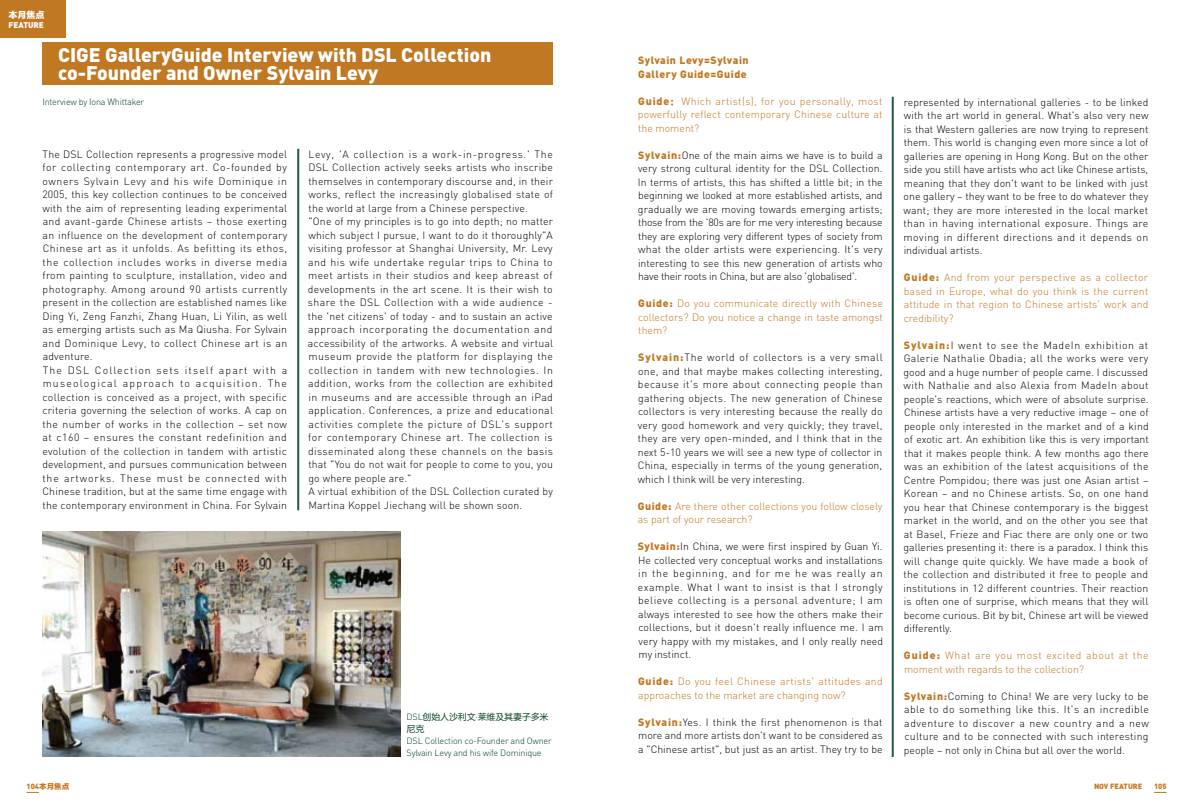
<style>
.page{position:relative;width:1191px;height:808px;background:#fff}
.page>*{position:absolute;margin:0;border:0;box-sizing:border-box;transform-origin:0 0}
.t1{font:900 19.5px/18px "DIN";color:#fff}
.t2{font:300 10.5px/13.5px "DIN";letter-spacing:.025em;color:#000;text-align:justify}
.t3{font:300 10.5px/13.5px "DIN";color:#c17822;text-align:justify}
.t4{font:900 10.5px/13.5px "DIN";letter-spacing:.05em;color:#c17822}
.t5{font:300 9px/12px "DIN";letter-spacing:-.02em;color:#004121}
.t6{font:9px/12px "FZLTHK GBK1 0";letter-spacing:-.02em;color:#004121}
.t7{font:9px "FZLTTHK GBK1 0";color:#fff}
.t8{font:900 8.25px "DIN";color:#fff}
.t9{font:900 7.5px "DIN";color:#c17822}
.t10{font:7.5px "FZLTTHK GBK1 0";color:#c17822}
.s1{font-family:"DIN";font-weight:900}
.s2{font-family:"DIN";font-weight:300}
.s3{font-weight:900}
.s4{font-family:"FZLTTHK GBK1 0";font-weight:400}
.s5{font-weight:900;color:#c17822}
</style>
<div class="page">
<div style="left:0;top:0;width:66px;height:37px;background:#c17822"></div>
<svg style="left:26px;top:792px;width:13px;height:1px"></svg>
<svg style="left:1154px;top:792px;width:12px;height:1px"></svg>
<div style="left:43px;top:43px;width:510px;height:42px;background:#c17822"></div>
<hr style="left:298px;top:149px;width:1px;height:361px;background:#004121">
<hr style="left:297px;top:149px;width:1px;height:361px;background:#004121">
<hr style="left:893px;top:97px;width:1px;height:660px;background:#004121">
<hr style="left:892px;top:97px;width:1px;height:660px;background:#004121">
<img style="left:43px;top:531px;width:357px;height:226px">
<p class="t7" style="left:9px;top:9px;width:37px">本月焦点</p>
<p class="t8" style="left:9px;top:19px;width:37px">FEATURE</p>
<h1 class="t1" style="left:58px;top:45px;width:435px">CIGE GalleryGuide Interview with DSL Collection co-Founder and Owner Sylvain Levy</h1>
<p class="t5" style="left:43px;top:96px;width:103px">Interview by Iona Whittaker</p>
<p class="t2" style="left:42px;top:147px;width:246px;text-align:left">The DSL Collection represents a progressive model for collecting contemporary art. Co-founded by owners Sylvain Levy and his wife Dominique in 2005, this key collection continues to be conceived with the aim of representing leading experimental and avant-garde Chinese artists – those exerting an influence on the development of contemporary Chinese art as it unfolds. As befitting its ethos, the collection includes works in diverse media from painting to sculpture, installation, video and photography. Among around 90 artists currently present in the collection are established names like Ding Yi, Zeng Fanzhi, Zhang Huan, Li Yilin, as well as emerging artists such as Ma Qiusha. For Sylvain and Dominique Levy, to collect Chinese art is an adventure.<br>The DSL Collection sets itself apart with a museological approach to acquisition. The collection is conceived as a project, with specific criteria governing the selection of works. A cap on the number of works in the collection – set now at c160 – ensures the constant redefinition and evolution of the collection in tandem with artistic development, and pursues communication between the artworks. These must be connected with Chinese tradition, but at the same time engage with the contemporary environment in China. For Sylvain</p>
<p class="t2" style="left:308px;top:147px;width:247px;text-align:left">Levy, 'A collection is a work-in-progress.' The DSL Collection actively seeks artists who inscribe themselves in contemporary discourse and, in their works, reflect the increasingly globalised state of the world at large from a Chinese perspective.<br>"One of my principles is to go into depth; no matter which subject I pursue, I want to do it thoroughly"A visiting professor at Shanghai University, Mr. Levy and his wife undertake regular trips to China to meet artists in their studios and keep abreast of developments in the art scene. It is their wish to share the DSL Collection with a wide audience - the 'net citizens' of today - and to sustain an active approach incorporating the documentation and accessibility of the artworks. A website and virtual museum provide the platform for displaying the collection in tandem with new technologies. In addition, works from the collection are exhibited in museums and are accessible through an iPad application. Conferences, a prize and educational activities complete the picture of DSL's support for contemporary Chinese art. The collection is disseminated along these channels on the basis that "You do not wait for people to come to you, you go where people are."<br>A virtual exhibition of the DSL Collection curated by Martina Koppel Jiechang will be shown soon.</p>
<p class="t10" style="left:26px;top:783px;width:44px"><span class="s1">104</span> 本月焦点</p>
<p class="t6" style="left:406px;top:711px;width:143px"><span class="s2">DSL</span>创始人沙利文<span class="s2">·</span>莱维及其妻子多米尼克</p>
<p class="t5" style="left:406px;top:734px;width:147px">DSL Collection co-Founder and Owner<br>Sylvain Levy and his wife Dominique</p>
<p class="t4" style="left:638px;top:53px;width:112px">Sylvain Levy=Sylvain<br>Gallery Guide=Guide</p>
<p class="t3" style="left:638px;top:94px;width:246px"><span class="s3">Guide</span><span class="s4">：</span>Which artist(s), for you personally, most powerfully reflect contemporary Chinese culture at the moment?</p>
<p class="t2" style="left:638px;top:148px;width:246px"><span class="s5">Sylvain:</span>One of the main aims we have is to build a very strong cultural identity for the DSL Collection.<br>In terms of artists, this has shifted a little bit; in the beginning we looked at more established artists, and gradually we are moving towards emerging artists; those from the '80s are for me very interesting because they are exploring very different types of society from what the older artists were experiencing. It's very interesting to see this new generation of artists who have their roots in China, but are also 'globalised'.</p>
<p class="t3" style="left:638px;top:297px;width:246px"><span class="s3">Guide:</span> Do you communicate directly with Chinese collectors? Do you notice a change in taste amongst them?</p>
<p class="t2" style="left:638px;top:351px;width:246px"><span class="s5">Sylvain:</span>The world of collectors is a very small one, and that maybe makes collecting interesting, because it's more about connecting people than gathering objects. The new generation of Chinese collectors is very interesting because the really do very good homework and very quickly; they travel, they are very open-minded, and I think that in the next 5-10 years we will see a new type of collector in China, especially in terms of the young generation, which I think will be very interesting.</p>
<p class="t3" style="left:638px;top:499px;width:246px"><span class="s3">Guide:</span> Are there other collections you follow closely as part of your research?</p>
<p class="t2" style="left:638px;top:540px;width:247px"><span class="s5">Sylvain:</span>In China, we were first inspired by Guan Yi.<br>He collected very conceptual works and installations in the beginning, and for me he was really an example. What I want to insist is that I strongly believe collecting is a personal adventure; I am always interested to see how the others make their collections, but it doesn't really influence me. I am very happy with my mistakes, and I only really need my instinct.</p>
<p class="t3" style="left:638px;top:675px;width:246px"><span class="s3">Guide:</span> Do you feel Chinese artists' attitudes and approaches to the market are changing now?</p>
<p class="t2" style="left:638px;top:715px;width:246px"><span class="s5">Sylvain:</span>Yes. I think the first phenomenon is that more and more artists don't want to be considered as a "Chinese artist", but just as an artist. They try to be</p>
<p class="t2" style="left:903px;top:95px;width:246px">represented by international galleries - to be linked with the art world in general. What's also very new is that Western galleries are now trying to represent them. This world is changing even more since a lot of galleries are opening in Hong Kong. But on the other side you still have artists who act like Chinese artists, meaning that they don't want to be linked with just one gallery – they want to be free to do whatever they want; they are more interested in the local market than in having international exposure. Things are moving in different directions and it depends on individual artists.</p>
<p class="t3" style="left:903px;top:271px;width:246px"><span class="s3">Guide:</span> And from your perspective as a collector based in Europe, what do you think is the current attitude in that region to Chinese artists' work and credibility?</p>
<p class="t2" style="left:903px;top:338px;width:247px"><span class="s5">Sylvain:</span>I went to see the MadeIn exhibition at Galerie Nathalie Obadia; all the works were very good and a huge number of people came. I discussed with Nathalie and also Alexia from MadeIn about people's reactions, which were of absolute surprise.<br>Chinese artists have a very reductive image – one of people only interested in the market and of a kind of exotic art. An exhibition like this is very important that it makes people think. A few months ago there was an exhibition of the latest acquisitions of the Centre Pompidou; there was just one Asian artist – Korean – and no Chinese artists. So, on one hand you hear that Chinese contemporary is the biggest market in the world, and on the other you see that at Basel, Frieze and Fiac there are only one or two galleries presenting it: there is a paradox. I think this will change quite quickly. We have made a book of the collection and distributed it free to people and institutions in 12 different countries. Their reaction is often one of surprise, which means that they will become curious. Bit by bit, Chinese art will be viewed differently.</p>
<p class="t3" style="left:904px;top:649px;width:246px"><span class="s3">Guide:</span> What are you most excited about at the moment with regards to the collection?</p>
<p class="t2" style="left:904px;top:689px;width:247px"><span class="s5">Sylvain:</span>Coming to China! We are very lucky to be able to do something like this. It's an incredible adventure to discover a new country and a new culture and to be connected with such interesting people – not only in China but all over the world.</p>
<p class="t9" style="left:1094px;top:782px;width:50px">NOV FEATURE</p>
<p class="t9" style="left:1154px;top:782px;width:14px">105</p>
</div>
